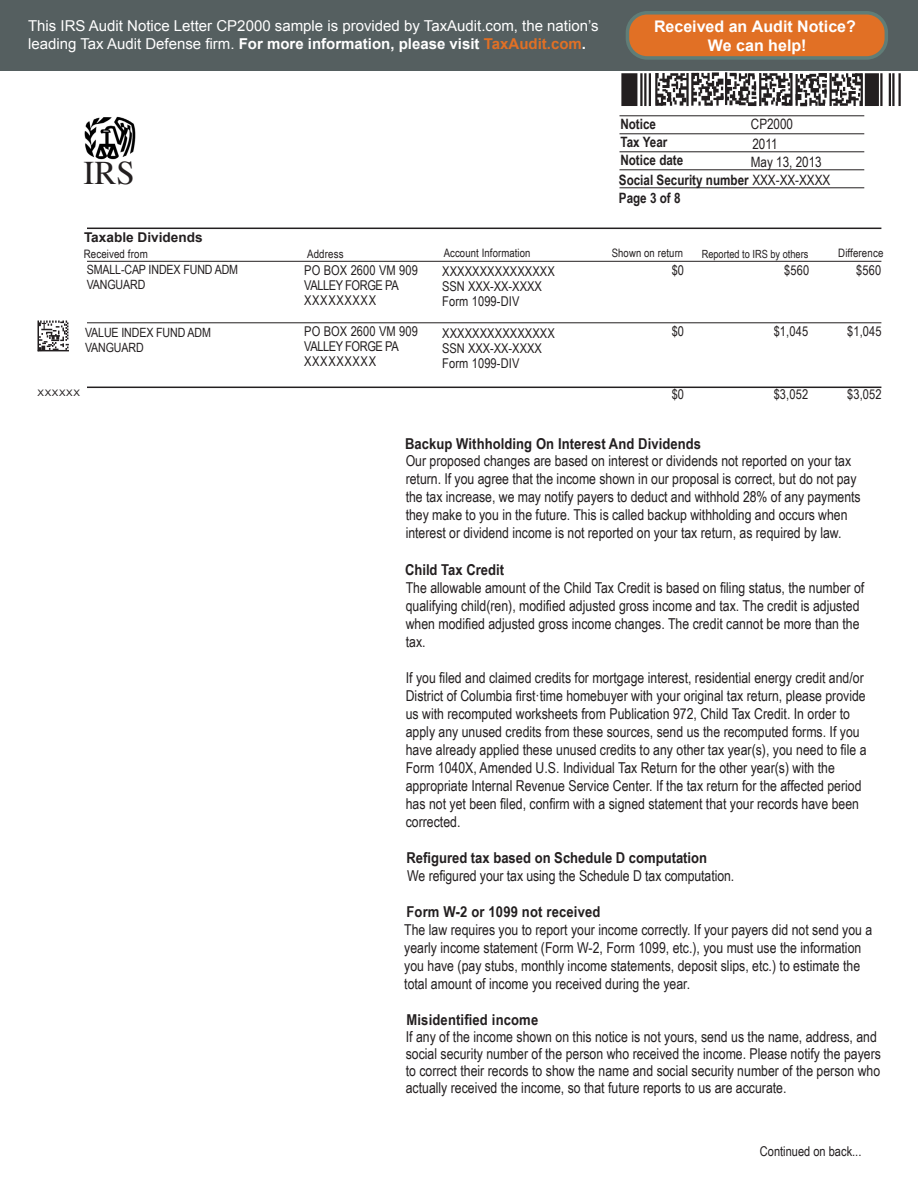
<style>
.page{position:relative;width:918px;height:1188px;background:#fff}
.page>*{position:absolute;margin:0;border:0;box-sizing:border-box;transform-origin:0 0}
.t1{font:33px "Times";color:#231f20}
.t2{font:700 16.05px/19.2px "Arial";color:#fff;text-align:center}
.t3{font:15px "Arial Narrow";color:#231f20}
.t4{font:15px/18px "Arial";color:#fff}
.t5{font:700 15px "Arial Narrow";letter-spacing:.005em;color:#231f20;scale:1.06 1}
.t6{font:700 14.25px "Arial Narrow";color:#231f20}
.t7{font:14.25px "Arial Narrow";color:#231f20}
.t8{font:13.5px "Arial Narrow";letter-spacing:.01em;color:#231f20}
.t9{font:13.5px "Arial Narrow";letter-spacing:-.03em;color:#231f20}
.t10{font:13.5px "Arial Narrow";letter-spacing:.05em;color:#231f20}
.t11{font:700 13.5px "Arial";color:#231f20}
.t12{font:12.75px "Arial Narrow";letter-spacing:-.01em;color:#231f20}
.t13{font:11.7px "Arial Narrow";letter-spacing:.01em;color:#231f20}
.t14{font:11.25px "Arial Narrow";color:#231f20}
.t15{font:9px "Arial";letter-spacing:.065em;color:#231f20;scale:1.09 1}
.s1{font-weight:700}
.s2{font-weight:700;color:#e17025}
.s3{font-weight:400}
</style>
<div class="page">
<hr style="left:620px;top:115px;width:244px;height:1px;background:#231f20">
<hr style="left:620px;top:133px;width:244px;height:1px;background:#231f20">
<hr style="left:620px;top:151px;width:244px;height:1px;background:#231f20">
<hr style="left:620px;top:169px;width:244px;height:1px;background:#231f20">
<hr style="left:620px;top:187px;width:244px;height:1px;background:#231f20">
<hr style="left:861px;top:73px;width:2px;height:33px;background:#231f20">
<hr style="left:655px;top:73px;width:2px;height:33px;background:#231f20">
<svg style="left:656px;top:72px;width:206px;height:34px"></svg>
<hr style="left:880px;top:73px;width:3px;height:33px;background:#231f20">
<hr style="left:889px;top:73px;width:2px;height:33px;background:#231f20">
<hr style="left:892px;top:73px;width:3px;height:33px;background:#231f20">
<hr style="left:898px;top:73px;width:3px;height:33px;background:#231f20">
<hr style="left:640px;top:73px;width:3px;height:33px;background:#231f20">
<hr style="left:644px;top:73px;width:2px;height:33px;background:#231f20">
<hr style="left:649px;top:73px;width:2px;height:33px;background:#231f20">
<div style="left:621px;top:73px;width:16px;height:33px;background:#231f20"></div>
<div style="left:865px;top:73px;width:14px;height:33px;background:#231f20"></div>
<img style="left:84px;top:116px;width:52px;height:44px">
<hr style="left:38px;top:321px;width:1px;height:30px;background:#231f20">
<svg style="left:39px;top:321px;width:30px;height:30px"></svg>
<hr style="left:87px;top:228px;width:794px;height:1px;background:#231f20">
<hr style="left:87px;top:387px;width:794px;height:1px;background:#231f20">
<hr style="left:87px;top:322px;width:794px;height:1px;background:#231f20">
<hr style="left:87px;top:261px;width:794px;height:1px;background:#231f20">
<div style="left:0;top:0;width:918px;height:70px;background:#555f60"></div>
<div style="left:627px;top:13px;width:259px;height:45px;background:#e17025;border-radius:20px"></div>
<div style="left:626px;top:11px;width:262px;height:49px;border:4px solid #607d77;border-radius:20px"></div>
<p class="t4" style="left:28px;top:17px;width:572px">This IRS Audit Notice Letter CP2000 sample is provided by TaxAudit.com, the nation’s leading Tax Audit Defense firm. <span class="s1">For more information, please visit</span> <span class="s2">TaxAudit.com</span><span class="s1">.</span></p>
<p class="t2" style="left:654px;top:17px;width:203px">Received an Audit Notice?<br>We can help!</p>
<p class="t1" style="left:83px;top:142px;width:53px">IRS</p>
<p class="t7" style="left:751px;top:114px;width:44px">CP2000</p>
<p class="t7" style="left:752px;top:133px;width:27px">2011</p>
<p class="t7" style="left:751px;top:151px;width:72px">May 13, 2013</p>
<p class="t6" style="left:620px;top:113px;width:37px">Notice</p>
<p class="t6" style="left:620px;top:131px;width:49px">Tax Year</p>
<p class="t6" style="left:620px;top:149px;width:64px">Notice date</p>
<p class="t6" style="left:619px;top:169px;width:213px">Social Security number <span class="s3">XXX-XX-XXXX</span></p>
<p class="t6" style="left:619px;top:187px;width:63px">Page 3 of 8</p>
<p class="t11" style="left:84px;top:229px;width:120px">Taxable Dividends</p>
<p class="t13" style="left:84px;top:246px;width:66px">Received from</p>
<p class="t12" style="left:87px;top:260px;width:153px">SMALL-CAP INDEX FUND ADM</p>
<p class="t12" style="left:87px;top:275px;width:60px">VANGUARD</p>
<p class="t12" style="left:85px;top:323px;width:127px">VALUE INDEX FUND ADM</p>
<p class="t12" style="left:85px;top:338px;width:60px">VANGUARD</p>
<p class="t15" style="left:38px;top:387px;width:40px">XXXXXX</p>
<p class="t13" style="left:307px;top:246px;width:38px">Address</p>
<p class="t13" style="left:444px;top:244px;width:88px">Account Information</p>
<p class="t13" style="left:612px;top:244px;width:73px">Shown on return</p>
<p class="t14" style="left:702px;top:246px;width:108px">Reported to IRS by others</p>
<p class="t13" style="left:838px;top:244px;width:47px">Difference</p>
<p class="t8" style="left:304px;top:260px;width:115px">PO BOX 2600 VM 909</p>
<p class="t9" style="left:304px;top:275px;width:96px">VALLEY FORGE PA</p>
<p class="t10" style="left:304px;top:290px;width:73px">XXXXXXXXX</p>
<p class="t8" style="left:304px;top:322px;width:115px">PO BOX 2600 VM 909</p>
<p class="t9" style="left:304px;top:337px;width:96px">VALLEY FORGE PA</p>
<p class="t10" style="left:304px;top:352px;width:73px">XXXXXXXXX</p>
<p class="t8" style="left:672px;top:260px;width:14px">$0</p>
<p class="t8" style="left:784px;top:260px;width:27px">$560</p>
<p class="t8" style="left:856px;top:260px;width:27px">$560</p>
<p class="t8" style="left:442px;top:262px;width:114px">XXXXXXXXXXXXXXX</p>
<p class="t8" style="left:442px;top:277px;width:101px">SSN XXX-XX-XXXX</p>
<p class="t8" style="left:442px;top:292px;width:79px">Form 1099-DIV</p>
<p class="t8" style="left:672px;top:322px;width:14px">$0</p>
<p class="t8" style="left:774px;top:322px;width:36px">$1,045</p>
<p class="t8" style="left:847px;top:322px;width:36px">$1,045</p>
<p class="t8" style="left:442px;top:323px;width:114px">XXXXXXXXXXXXXXX</p>
<p class="t8" style="left:442px;top:338px;width:101px">SSN XXX-XX-XXXX</p>
<p class="t8" style="left:442px;top:353px;width:79px">Form 1099-DIV</p>
<p class="t8" style="left:672px;top:385px;width:14px">$0</p>
<p class="t8" style="left:774px;top:385px;width:36px">$3,052</p>
<p class="t8" style="left:847px;top:385px;width:36px">$3,052</p>
<p class="t5" style="left:405px;top:432px;width:281px">Backup Withholding On Interest And Dividends</p>
<p class="t3" style="left:406px;top:449px;width:447px">Our proposed changes are based on interest or dividends not reported on your tax</p>
<p class="t3" style="left:406px;top:467px;width:452px">return. If you agree that the income shown in our proposal is correct, but do not pay</p>
<p class="t3" style="left:406px;top:485px;width:457px">the tax increase, we may notify payers to deduct and withhold 28% of any payments</p>
<p class="t3" style="left:406px;top:503px;width:443px">they make to you in the future. This is called backup withholding and occurs when</p>
<p class="t3" style="left:406px;top:521px;width:437px">interest or dividend income is not reported on your tax return, as required by law.</p>
<p class="t5" style="left:405px;top:558px;width:95px">Child Tax Credit</p>
<p class="t3" style="left:406px;top:577px;width:460px">The allowable amount of the Child Tax Credit is based on filing status, the number of</p>
<p class="t3" style="left:406px;top:595px;width:455px">qualifying child(ren), modified adjusted gross income and tax. The credit is adjusted</p>
<p class="t3" style="left:406px;top:613px;width:455px">when modified adjusted gross income changes. The credit cannot be more than the</p>
<p class="t3" style="left:406px;top:631px;width:21px">tax.</p>
<p class="t3" style="left:406px;top:667px;width:460px">If you filed and claimed credits for mortgage interest, residential energy credit and/or</p>
<p class="t3" style="left:406px;top:685px;width:462px">District of Columbia first·time homebuyer with your original tax return, please provide</p>
<p class="t3" style="left:406px;top:703px;width:446px">us with recomputed worksheets from Publication 972, Child Tax Credit. In order to</p>
<p class="t3" style="left:406px;top:721px;width:455px">apply any unused credits from these sources, send us the recomputed forms. If you</p>
<p class="t3" style="left:406px;top:739px;width:462px">have already applied these unused credits to any other tax year(s), you need to file a</p>
<p class="t3" style="left:406px;top:757px;width:431px">Form 1040X, Amended U.S. Individual Tax Return for the other year(s) with the</p>
<p class="t3" style="left:406px;top:775px;width:457px">appropriate Internal Revenue Service Center. If the tax return for the affected period</p>
<p class="t3" style="left:406px;top:793px;width:455px">has not yet been filed, confirm with a signed statement that your records have been</p>
<p class="t3" style="left:406px;top:811px;width:56px">corrected.</p>
<p class="t5" style="left:406px;top:846px;width:285px">Refigured tax based on Schedule D computation</p>
<p class="t3" style="left:407px;top:865px;width:329px">We refigured your tax using the Schedule D tax computation.</p>
<p class="t5" style="left:406px;top:900px;width:185px">Form W-2 or 1099 not received</p>
<p class="t3" style="left:404px;top:919px;width:470px">The law requires you to report your income correctly. If your payers did not send you a</p>
<p class="t3" style="left:404px;top:937px;width:459px">yearly income statement (Form W-2, Form 1099, etc.), you must use the information</p>
<p class="t3" style="left:404px;top:955px;width:458px">you have (pay stubs, monthly income statements, deposit slips, etc.) to estimate the</p>
<p class="t3" style="left:404px;top:973px;width:287px">total amount of income you received during the year.</p>
<p class="t5" style="left:406px;top:1008px;width:126px">Misidentified income</p>
<p class="t3" style="left:406px;top:1025px;width:473px">If any of the income shown on this notice is not yours, send us the name, address, and</p>
<p class="t3" style="left:406px;top:1043px;width:477px">social security number of the person who received the income. Please notify the payers</p>
<p class="t3" style="left:406px;top:1060px;width:476px">to correct their records to show the name and social security number of the person who</p>
<p class="t3" style="left:406px;top:1077px;width:382px">actually received the income, so that future reports to us are accurate.</p>
<p class="t8" style="left:760px;top:1141px;width:103px">Continued on back...</p>
</div>
